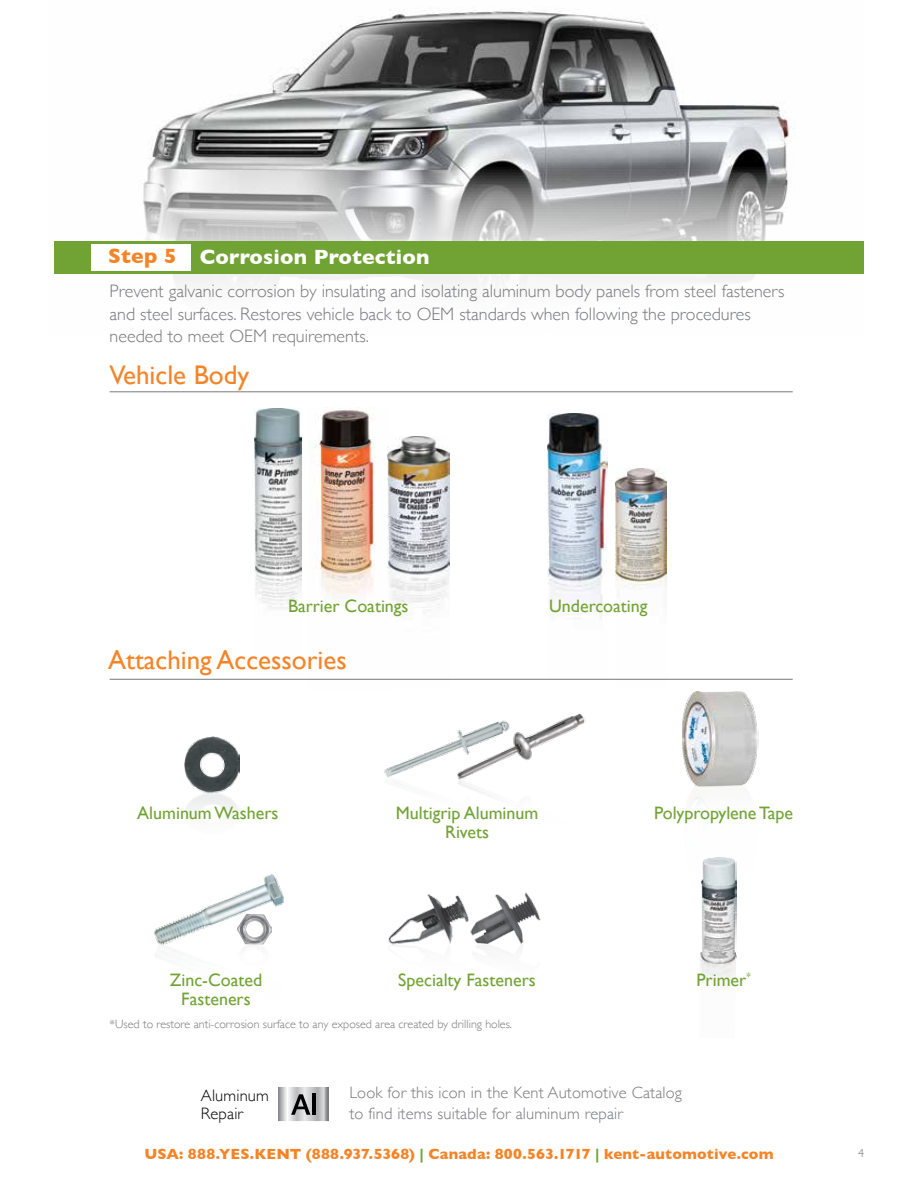
<style>
.page{position:relative;width:918px;height:1188px;background:#fff}
.page>*{position:absolute;margin:0;border:0;box-sizing:border-box;transform-origin:0 0}
.t1{font:27px "Gill Sans";color:#f58427}
.t2{font:700 21px "Gill Sans";letter-spacing:.01em;color:#fff}
.t3{font:300 18px/22.5px "Gill Sans";color:#77787b}
.t4{font:18px/19.5px "Gill Sans";color:#71a334;text-align:center}
.t5{font:300 16.5px/21px "Gill Sans";letter-spacing:.01em;color:#77787b}
.t6{font:300 16.5px/18px "Gill Sans";letter-spacing:.01em;color:#000}
.t7{font:700 15px "Gill Sans";letter-spacing:.01em;color:#f58427}
.t8{font:300 12px "Gill Sans";color:#77787b}
.s1{color:#f58427}
.s2{color:#71a334}
</style>
<div class="page">
<img style="left:616px;top:469px;width:50px;height:210px">
<img style="left:308px;top:410px;width:80px;height:269px">
<img style="left:388px;top:437px;width:61px;height:242px">
<img style="left:548px;top:414px;width:59px;height:265px">
<img style="left:255px;top:408px;width:47px;height:201px">
<img style="left:184px;top:736px;width:56px;height:78px">
<img style="left:384px;top:744px;width:62px;height:40px">
<img style="left:446px;top:713px;width:140px;height:80px">
<img style="left:682px;top:691px;width:76px;height:167px">
<img style="left:154px;top:874px;width:130px;height:84px">
<img style="left:238px;top:915px;width:33px;height:43px">
<img style="left:388px;top:894px;width:80px;height:53px">
<img style="left:468px;top:892px;width:73px;height:57px">
<img style="left:54px;top:9px;width:810px;height:276px">
<img style="left:701px;top:858px;width:36px;height:106px">
<svg style="left:279px;top:1088px;width:49px;height:32px"></svg>
<div style="left:276px;top:1085px;width:55px;height:38px;border:2px solid #fff"></div>
<svg style="left:291px;top:1094px;width:19px;height:21px"></svg>
<hr style="left:312px;top:1093px;width:4px;height:22px;background:#000">
<hr style="left:110px;top:391px;width:683px;height:1px;background:#77787b">
<hr style="left:110px;top:679px;width:683px;height:1px;background:#77787b">
<div style="left:54px;top:241px;width:810px;height:32px;background:#71a334"></div>
<div style="left:92px;top:244px;width:99px;height:27px;background:#fff"></div>
<p class="t2" style="left:108px;top:240px;width:323px"><span class="s1">Step 5</span> Corrosion Protection</p>
<p class="t3" style="left:110px;top:279px;width:677px">Prevent galvanic corrosion by insulating and isolating aluminum body panels from steel fasteners and steel surfaces. Restores vehicle back to OEM standards when following the procedures needed to meet OEM requirements.</p>
<h1 class="t1" style="left:110px;top:359px;width:141px">Vehicle Body</h1>
<p class="t4" style="left:288px;top:596px;width:122px">Barrier Coatings</p>
<p class="t4" style="left:549px;top:596px;width:100px">Undercoating</p>
<h1 class="t1" style="left:108px;top:644px;width:240px">Attaching Accessories</h1>
<p class="t4" style="left:137px;top:803px;width:143px">Aluminum Washers</p>
<p class="t4" style="left:396px;top:803px;width:144px">Multigrip Aluminum<br>Rivets</p>
<p class="t4" style="left:654px;top:803px;width:140px">Polypropylene Tape</p>
<p class="t4" style="left:170px;top:970px;width:94px">Zinc-Coated<br>Fasteners</p>
<p class="t4" style="left:398px;top:970px;width:139px">Specialty Fasteners</p>
<p class="t4" style="left:696px;top:970px;width:56px">Primer<sup>*</sup></p>
<p class="t8" style="left:110px;top:1014px;width:404px">*Used to restore anti-corrosion surface to any exposed area created by drilling holes.</p>
<p class="t6" style="left:201px;top:1086px;width:69px">Aluminum<br>Repair</p>
<p class="t5" style="left:349px;top:1081px;width:334px">Look for this icon in the Kent Automotive Catalog to find items suitable for aluminum repair</p>
<p class="t7" style="left:144px;top:1142px;width:631px">USA: 888.YES.KENT (888.937.5368) <span class="s2">|</span> Canada: 800.563.1717 <span class="s2">|</span> kent-automotive.com</p>
<p class="t8" style="left:858px;top:1144px;width:7px">4</p>
</div>
